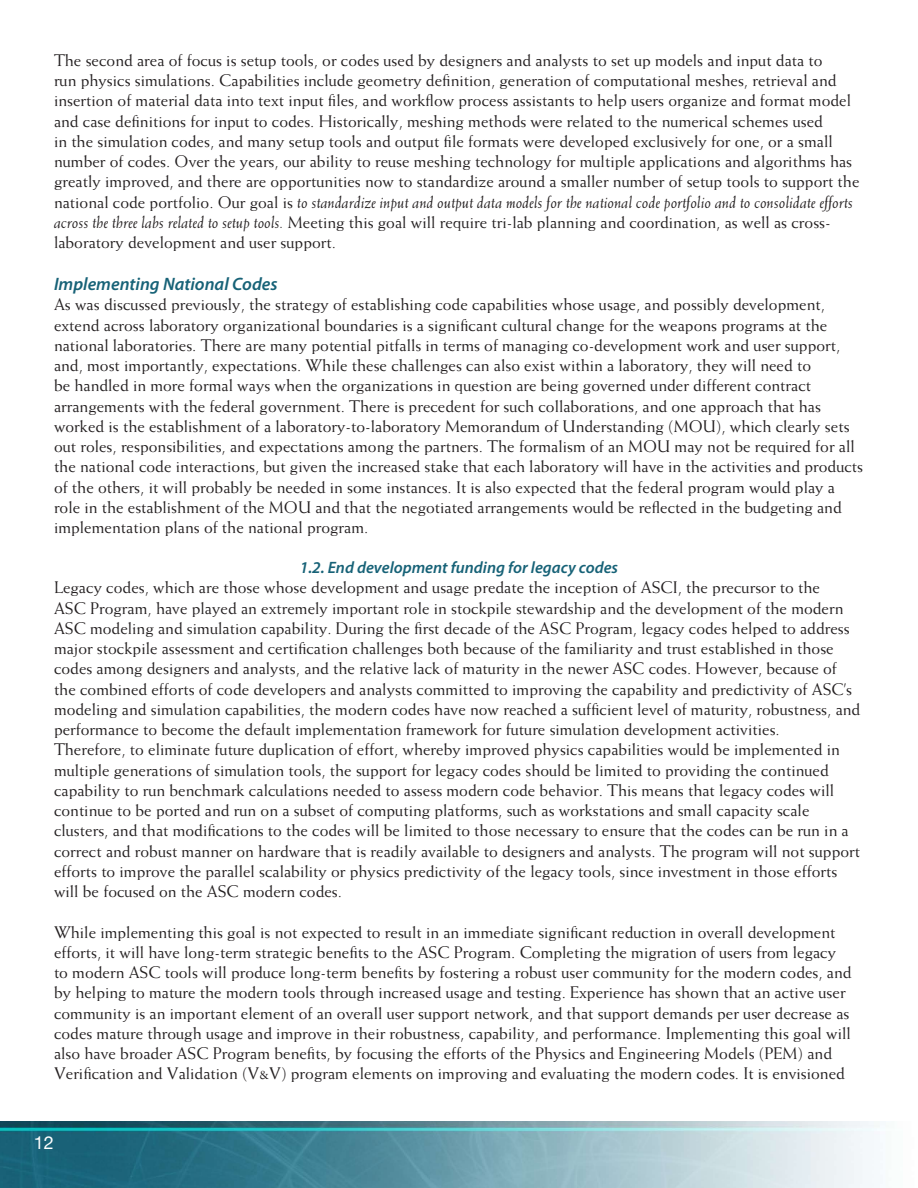
<style>
.page{position:relative;width:918px;height:1188px;background:#fff}
.page>*{position:absolute;margin:0;border:0;box-sizing:border-box;transform-origin:0 0}
.t1{font:italic 600 18px "Myriad Pro";color:#176277}
.t2{font:18px "Helvetica Neue";color:#fff}
.t3{font:16.8px/20.2px "Weiss";color:#231f20}
.t4{font:italic 600 16.5px "Myriad Pro";color:#176277}
.s1{font-style:italic}
</style>
<div class="page">
<img style="left:0;top:1121px;width:880px;height:67px">
<p class="t3" style="left:54px;top:50px;width:807px">The second area of focus is setup tools, or codes used by designers and analysts to set up models and input data to<br>run physics simulations. Capabilities include geometry definition, generation of computational meshes, retrieval and insertion of material data into text input files, and workflow process assistants to help users organize and format model and case definitions for input to codes. Historically, meshing methods were related to the numerical schemes used<br>in the simulation codes, and many setup tools and output file formats were developed exclusively for one, or a small number of codes. Over the years, our ability to reuse meshing technology for multiple applications and algorithms has greatly improved, and there are opportunities now to standardize around a smaller number of setup tools to support the national code portfolio. Our goal is <span class="s1">to standardize input and output data models for the national code portfolio and to consolidate efforts across the three labs related to setup tools.</span> Meeting this goal will require tri-lab planning and coordination, as well as cross&shy;laboratory development and user support.</p>
<p class="t1" style="left:54px;top:273px;width:225px">Implementing National Codes</p>
<p class="t3" style="left:54px;top:294px;width:811px">As was discussed previously, the strategy of establishing code capabilities whose usage, and possibly development, extend across laboratory organizational boundaries is a significant cultural change for the weapons programs at the national laboratories. There are many potential pitfalls in terms of managing co-development work and user support, and, most importantly, expectations. While these challenges can also exist within a laboratory, they will need to<br>be handled in more formal ways when the organizations in question are being governed under different contract arrangements with the federal government. There is precedent for such collaborations, and one approach that has worked is the establishment of a laboratory-to-laboratory Memorandum of Understanding (MOU), which clearly sets out roles, responsibilities, and expectations among the partners. The formalism of an MOU may not be required for all the national code interactions, but given the increased stake that each laboratory will have in the activities and products of the others, it will probably be needed in some instances. It is also expected that the federal program would play a role in the establishment of the MOU and that the negotiated arrangements would be reflected in the budgeting and implementation plans of the national program.</p>
<p class="t4" style="left:300px;top:557px;width:320px">1.2. End development funding for legacy codes</p>
<p class="t3" style="left:54px;top:577px;width:808px">Legacy codes, which are those whose development and usage predate the inception of ASCI, the precursor to the<br>ASC Program, have played an extremely important role in stockpile stewardship and the development of the modern ASC modeling and simulation capability. During the first decade of the ASC Program, legacy codes helped to address major stockpile assessment and certification challenges both because of the familiarity and trust established in those codes among designers and analysts, and the relative lack of maturity in the newer ASC codes. However, because of the combined efforts of code developers and analysts committed to improving the capability and predictivity of ASC’s modeling and simulation capabilities, the modern codes have now reached a sufficient level of maturity, robustness, and performance to become the default implementation framework for future simulation development activities.<br>Therefore, to eliminate future duplication of effort, whereby improved physics capabilities would be implemented in multiple generations of simulation tools, the support for legacy codes should be limited to providing the continued capability to run benchmark calculations needed to assess modern code behavior. This means that legacy codes will continue to be ported and run on a subset of computing platforms, such as workstations and small capacity scale clusters, and that modifications to the codes will be limited to those necessary to ensure that the codes can be run in a correct and robust manner on hardware that is readily available to designers and analysts. The program will not support efforts to improve the parallel scalability or physics predictivity of the legacy tools, since investment in those efforts will be focused on the ASC modern codes.</p>
<p class="t3" style="left:54px;top:921px;width:799px">While implementing this goal is not expected to result in an immediate significant reduction in overall development efforts, it will have long-term strategic benefits to the ASC Program. Completing the migration of users from legacy to modern ASC tools will produce long-term benefits by fostering a robust user community for the modern codes, and by helping to mature the modern tools through increased usage and testing. Experience has shown that an active user community is an important element of an overall user support network, and that support demands per user decrease as codes mature through usage and improve in their robustness, capability, and performance. Implementing this goal will also have broader ASC Program benefits, by focusing the efforts of the Physics and Engineering Models (PEM) and Verification and Validation (V&amp;V) program elements on improving and evaluating the modern codes. It is envisioned</p>
<p class="t2" style="left:34px;top:1132px;width:22px">12</p>
</div>
